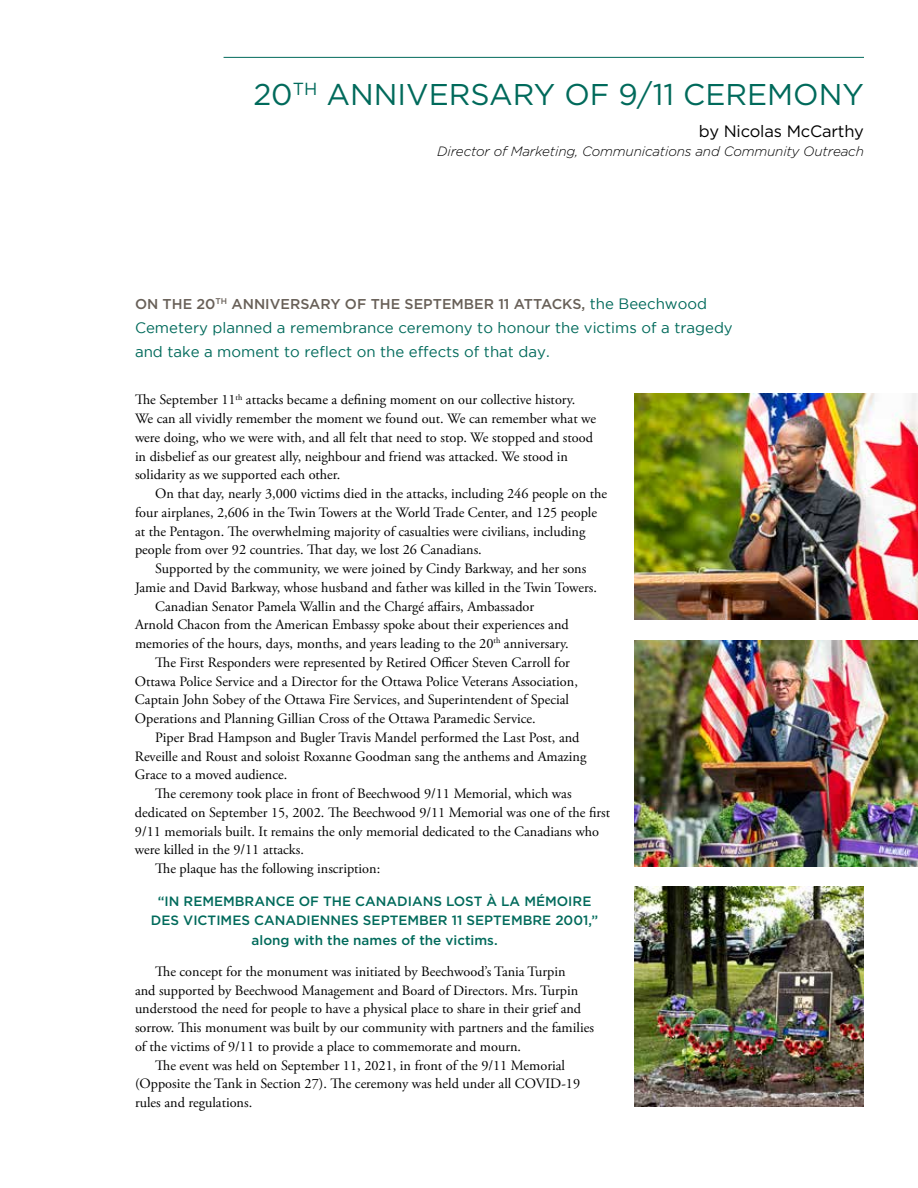
<style>
.page{position:relative;width:918px;height:1188px;background:#fff}
.page>*{position:absolute;margin:0;border:0;box-sizing:border-box;transform-origin:0 0}
.t1{font:30px "Gotham";color:#006a5b}
.t2{font:16.5px "Gotham";letter-spacing:-.01em;color:#000}
.t3{font:15px/24px "Gotham";color:#006a5b}
.t4{font:14.25px/18.8px "Adobe Garamond Pro";color:#000}
.t5{font:500 14.25px "Gotham";color:#686058}
.t6{font:500 13.5px/19.5px "Gotham";color:#006a5b;text-align:center}
.t7{font:italic 300 13.5px "Gotham";letter-spacing:-.01em;color:#000}
.s1{font-weight:400;font-size:15px;color:#006a5b}
</style>
<div class="page">
<hr style="left:224px;top:57px;width:640px;height:1px;background:#006a5b">
<img style="left:634px;top:394px;width:284px;height:226px">
<img style="left:634px;top:640px;width:284px;height:226px">
<img style="left:634px;top:887px;width:230px;height:220px">
<h1 class="t1" style="left:253px;top:75px;width:612px">20<sup>TH</sup> ANNIVERSARY OF 9/11 CEREMONY</h1>
<p class="t2" style="left:699px;top:121px;width:167px">by Nicolas McCarthy</p>
<p class="t7" style="left:437px;top:144px;width:428px">Director of Marketing, Communications and Community Outreach</p>
<p class="t5" style="left:135px;top:295px;width:574px">ON THE 20<sup>TH</sup> ANNIVERSARY OF THE SEPTEMBER 11 ATTACKS, <span class="s1">the Beechwood</span></p>
<p class="t3" style="left:135px;top:315px;width:599px">Cemetery planned a remembrance ceremony to honour the victims of a tragedy and take a moment to reflect on the effects of that day.</p>
<p class="t4" style="left:135px;top:391px;width:463px">The September 11<sup>th</sup> attacks became a defining moment on our collective history.<br>We can all vividly remember the moment we found out. We can remember what we were doing, who we were with, and all felt that need to stop. We stopped and stood in disbelief as our greatest ally, neighbour and friend was attacked. We stood in solidarity as we supported each other.</p>
<p class="t4" style="left:135px;top:485px;width:474px;text-indent:20px">On that day, nearly 3,000 victims died in the attacks, including 246 people on the four airplanes, 2,606 in the Twin Towers at the World Trade Center, and 125 people at the Pentagon. The overwhelming majority of casualties were civilians, including people from over 92 countries. That day, we lost 26 Canadians.</p>
<p class="t4" style="left:155px;top:560px;width:433px">Supported by the community, we were joined by Cindy Barkway, and her sons</p>
<p class="t4" style="left:135px;top:578px;width:463px">Jamie and David Barkway, whose husband and father was killed in the Twin Towers.</p>
<p class="t4" style="left:155px;top:597px;width:381px">Canadian Senator Pamela Wallin and the Chargé affairs, Ambassador</p>
<p class="t4" style="left:135px;top:616px;width:435px">Arnold Chacon from the American Embassy spoke about their experiences and</p>
<p class="t4" style="left:135px;top:635px;width:435px">memories of the hours, days, months, and years leading to the 20<sup>th</sup> anniversary.</p>
<p class="t4" style="left:155px;top:653px;width:416px">The First Responders were represented by Retired Officer Steven Carroll for</p>
<p class="t4" style="left:135px;top:672px;width:444px">Ottawa Police Service and a Director for the Ottawa Police Veterans Association,</p>
<p class="t4" style="left:135px;top:691px;width:436px">Captain John Sobey of the Ottawa Fire Services, and Superintendent of Special</p>
<p class="t4" style="left:135px;top:710px;width:402px">Operations and Planning Gillian Cross of the Ottawa Paramedic Service.</p>
<p class="t4" style="left:155px;top:728px;width:426px">Piper Brad Hampson and Bugler Travis Mandel performed the Last Post, and</p>
<p class="t4" style="left:135px;top:747px;width:453px">Reveille and Roust and soloist Roxanne Goodman sang the anthems and Amazing</p>
<p class="t4" style="left:135px;top:766px;width:154px">Grace to a moved audience.</p>
<p class="t4" style="left:155px;top:785px;width:418px">The ceremony took place in front of Beechwood 9/11 Memorial, which was</p>
<p class="t4" style="left:135px;top:803px;width:477px">dedicated on September 15, 2002. The Beechwood 9/11 Memorial was one of the first</p>
<p class="t4" style="left:135px;top:822px;width:466px">9/11 memorials built. It remains the only memorial dedicated to the Canadians who</p>
<p class="t4" style="left:135px;top:841px;width:171px">were killed in the 9/11 attacks.</p>
<p class="t4" style="left:155px;top:860px;width:227px">The plaque has the following inscription:</p>
<p class="t6" style="left:151px;top:891px;width:449px">“IN REMEMBRANCE OF THE CANADIANS LOST À LA MÉMOIRE<br>DES VICTIMES CANADIENNES SEPTEMBER 11 SEPTEMBRE 2001,” along with the names of the victims.</p>
<p class="t4" style="left:155px;top:962px;width:412px">The concept for the monument was initiated by Beechwood’s Tania Turpin</p>
<p class="t4" style="left:135px;top:981px;width:445px">and supported by Beechwood Management and Board of Directors. Mrs. Turpin</p>
<p class="t4" style="left:135px;top:1000px;width:448px">understood the need for people to have a physical place to share in their grief and</p>
<p class="t4" style="left:135px;top:1019px;width:460px">sorrow. This monument was built by our community with partners and the families</p>
<p class="t4" style="left:135px;top:1037px;width:388px">of the victims of 9/11 to provide a place to commemorate and mourn.</p>
<p class="t4" style="left:155px;top:1056px;width:411px">The event was held on September 11, 2021, in front of the 9/11 Memorial</p>
<p class="t4" style="left:135px;top:1075px;width:447px">(Opposite the Tank in Section 27). The ceremony was held under all COVID-19</p>
<p class="t4" style="left:135px;top:1094px;width:119px">rules and regulations.</p>
</div>
